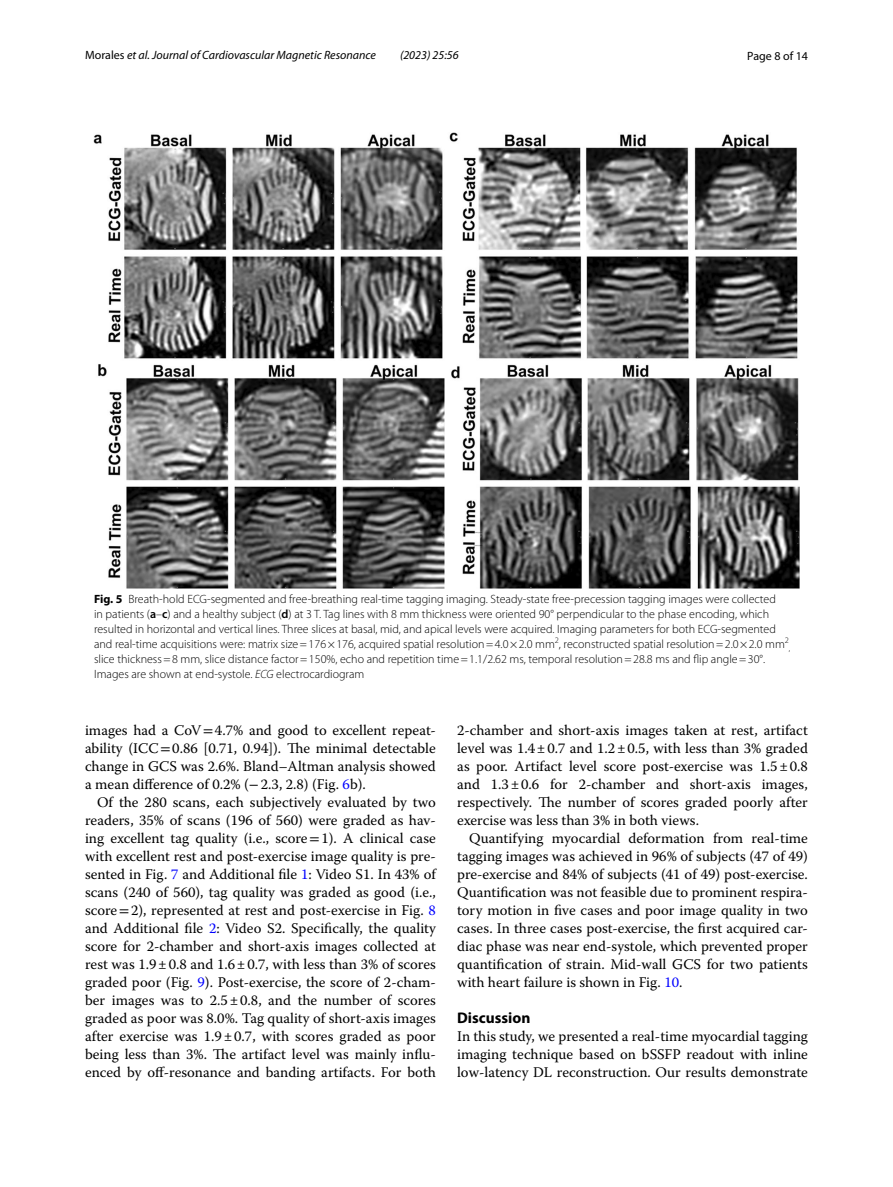
<style>
.page{position:relative;width:893px;height:1187px;background:#fff}
.page>*{position:absolute;margin:0;border:0;box-sizing:border-box;transform-origin:0 0}
.t1{font:700 15.45px "Myriad Pro";color:#000}
.t2{font:14.7px/18px "Warnock Pro";color:#000;text-align:justify}
.t3{font:300 12px/15px "Myriad Pro";color:#000}
.t4{font:italic 12px "Myriad Pro";color:#000}
.t5{font:12px "Myriad Pro";color:#000}
.t6{font:300 8.4px "Myriad Pro";color:#000}
.s1{font-style:normal}
.s2{font-weight:700}
.s3{font-weight:600}
.s4{font-style:italic}
.s5{font-family:"STIX"}
.s6{color:#00f}
</style>
<div class="page">
<img style="left:94px;top:133px;width:705px;height:455px">
<p class="t4" style="left:85px;top:48px;width:292px"><span class="s1">Morales</span> et al. Journal of Cardiovascular Magnetic Resonance</p>
<p class="t4" style="left:400px;top:48px;width:60px">(2023) 25:56</p>
<p class="t5" style="left:747px;top:48px;width:62px">Page 8 of 14</p>
<p class="t3" style="left:94px;top:592px;width:696px"><span class="s2">Fig. 5</span> Breath-hold ECG-segmented and free-breathing real-time tagging imaging. Steady-state free-precession tagging images were collected<br>in patients (<span class="s3">a</span>–<span class="s3">c</span>) and a healthy subject (<span class="s3">d</span>) at 3 T. Tag lines with 8 mm thickness were oriented 90° perpendicular to the phase encoding, which resulted in horizontal and vertical lines. Three slices at basal, mid, and apical levels were acquired. Imaging parameters for both ECG-segmented and real-time acquisitions were: matrix size=176×176, acquired spatial resolution=4.0×2.0 -mm<sup>2</sup>, reconstructed spatial resolution=2.0×2.0 -mm<sup>2</sup></p>
<p class="t6" style="left:789px;top:643px;width:3px">,</p>
<p class="t3" style="left:94px;top:652px;width:673px">slice thickness=8 mm, slice distance factor=150%, echo and repetition time=1.1/2.62 ms, temporal resolution=28.8 ms and flip angle=30°.<br>Images are shown at end-systole. <span class="s4">ECG</span> electrocardiogram</p>
<p class="t2" style="left:85px;top:720px;width:352px">images had a CoV<span class="s5">=</span>4.7% and good to excellent repeat&shy;ability (ICC<span class="s5">=</span>0.86 [0.71, 0.94]). The minimal detectable change in GCS was 2.6%. Bland–Altman analysis showed a mean difference of 0.2% (<span class="s5">−</span>2.3, 2.8) (Fig. <span class="s6">6</span>b).</p>
<p class="t2" style="left:85px;top:792px;width:352px;text-indent:12px">Of the 280 scans, each subjectively evaluated by two readers, 35% of scans (196 of 560) were graded as hav&shy;ing excellent tag quality (i.e., score<span class="s5">=</span>1). A clinical case with excellent rest and post-exercise image quality is pre&shy;sented in Fig. <span class="s6">7</span> and Additional file <span class="s6">1</span>: Video S1. In 43% of scans (240 of 560), tag quality was graded as good (i.e., score<span class="s5">=</span>2), represented at rest and post-exercise in Fig. <span class="s6">8 </span>and Additional file <span class="s6">2</span>: Video S2. Specifically, the quality score for 2-chamber and short-axis images collected at rest was 1.9±0.8 and 1.6±0.7, with less than 3% of scores graded poor (Fig. <span class="s6">9</span>). Post-exercise, the score of 2-cham&shy;ber images was to 2.5±0.8, and the number of scores graded as poor was 8.0%. Tag quality of short-axis images after exercise was 1.9±0.7, with scores graded as poor being less than 3%. The artifact level was mainly influ&shy;enced by off-resonance and banding artifacts. For both</p>
<p class="t2" style="left:457px;top:720px;width:352px">2-chamber and short-axis images taken at rest, artifact level was 1.4±0.7 and 1.2±0.5, with less than 3% graded as poor. Artifact level score post-exercise was 1.5±0.8 and 1.3±0.6 for 2-chamber and short-axis images, respectively. The number of scores graded poorly after exercise was less than 3% in both views.</p>
<p class="t2" style="left:457px;top:828px;width:352px;text-indent:12px">Quantifying myocardial deformation from real-time tagging images was achieved in 96% of subjects (47 of 49) pre-exercise and 84% of subjects (41 of 49) post-exercise.<br>Quantification was not feasible due to prominent respira&shy;tory motion in five cases and poor image quality in two cases. In three cases post-exercise, the first acquired car&shy;diac phase was near end-systole, which prevented proper quantification of strain. Mid-wall GCS for two patients with heart failure is shown in Fig. <span class="s6">10</span>.</p>
<p class="t1" style="left:457px;top:1007px;width:75px">Discussion</p>
<p class="t2" style="left:457px;top:1026px;width:352px">In this study, we presented a real-time myocardial tagging imaging technique based on bSSFP readout with inline low-latency DL reconstruction. Our results demonstrate</p>
</div>
